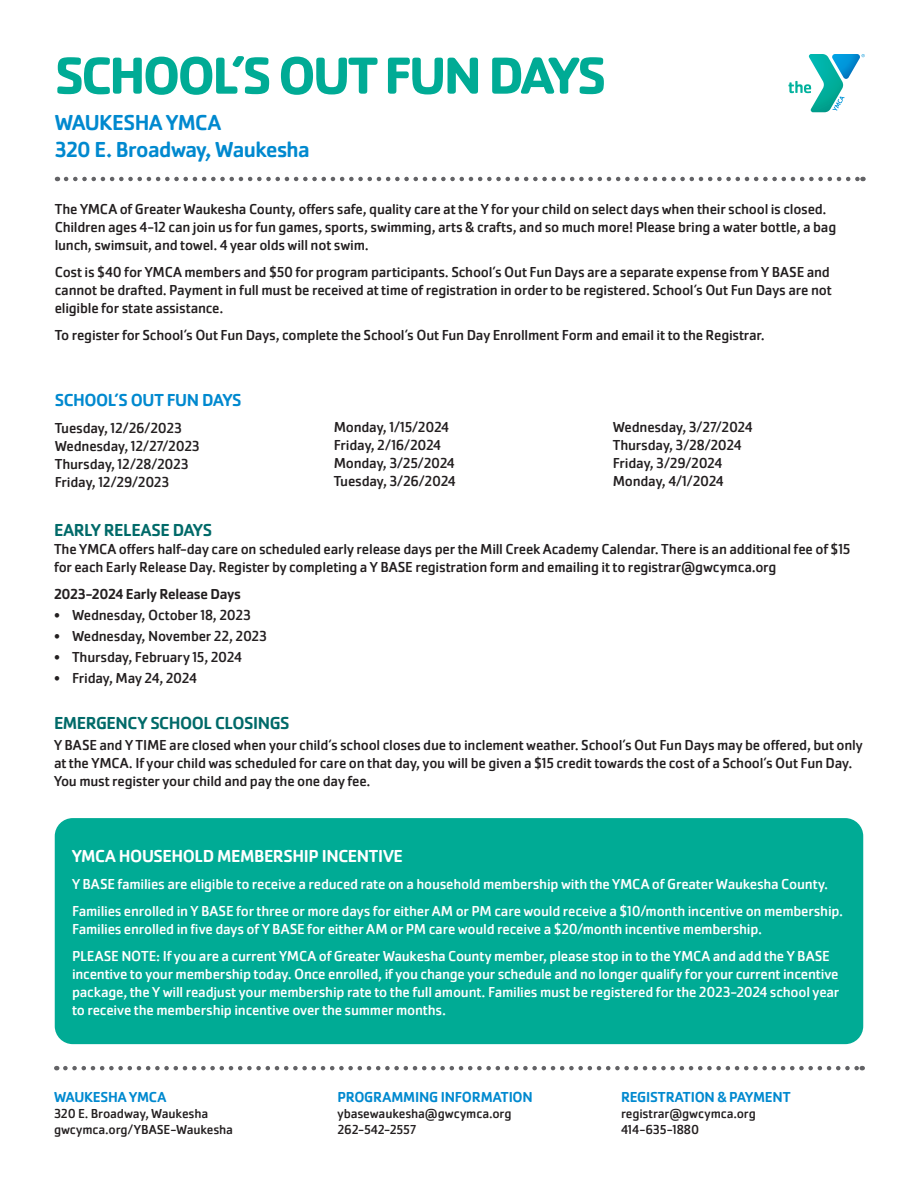
<style>
.page{position:relative;width:918px;height:1188px;background:#fff}
.page>*{position:absolute;margin:0;border:0;box-sizing:border-box;transform-origin:0 0}
.Grid_Text_-_9_Book{font:700 54px "Cachet Pro";letter-spacing:-.055em;color:#00ab95}
.t1{font:500 22.5px "Cachet Pro";letter-spacing:-.025em;color:#0089cf}
.Grid_Text_-_9_Book-2{font:500 18px "Cachet Pro";letter-spacing:-.025em;color:#fff}
.Grid_Text_-_9_Book-3{font:500 18px "Cachet Pro";letter-spacing:-.025em;color:#016a69}
.Grid_Text_-_9_Book-4{font:500 18px "Cachet Pro";letter-spacing:-.025em;color:#0089cf}
.Body_Text{font:500 18px "Cachet Pro";letter-spacing:-.025em;color:#016a69}
.Grid_Text_-_9_Book-5{font:15px/18px "Cachet Pro";letter-spacing:-.015em;color:#231f20}
.Grid_Text_-_9_Book-6{font:15px/18px "Cachet Pro";letter-spacing:-.015em;color:#fff}
.Body_Text-2{font:15px/18px "Cachet Pro";letter-spacing:-.015em;color:#231f20}
.SOFD_Dates{font:15px "Cachet Pro";letter-spacing:-.015em;color:#231f20}
.Grid_Text_-_9_Medium{font:500 15px "Cachet Pro";letter-spacing:-.015em;color:#0089cf}
.Body_Text-3{font:500 15px "Cachet Pro";letter-spacing:-.015em;color:#231f20}
.Grid_Text_-_9_Book-7{font:500 15px "Cachet Pro";letter-spacing:-.015em;color:#0089cf}
.Grid_Text_-_9_Book-8{font:13.5px "Cachet Pro";letter-spacing:-.01em;color:#231f20}
</style>
<div class="page">
<svg style="left:789px;top:54px;width:76px;height:58px"></svg>
<svg style="left:66px;top:177px;width:797px;height:4px"></svg>
<svg style="left:65px;top:1066px;width:798px;height:4px"></svg>
<div style="left:55px;top:818px;width:808px;height:226px;background:#00ab95;border-radius:18px"></div>
<p class="Grid_Text_-_9_Book" style="left:55px;top:42px;width:553px">SCHOOL’S OUT FUN DAYS</p>
<p class="t1" style="left:55px;top:109px;width:168px">WAUKESHA YMCA</p>
<p class="t1" style="left:55px;top:136px;width:257px">320 E. Broadway, Waukesha</p>
<p class="Grid_Text_-_9_Book-5" style="left:55px;top:201px;width:783px">The YMCA of Greater Waukesha County, offers safe, quality care at the Y for your child on select days when their school is closed.<br>Children ages 4-12 can join us for fun games, sports, swimming, arts &amp; crafts, and so much more! Please bring a water bottle, a bag lunch, swimsuit, and towel. 4 year olds will not swim.</p>
<p class="Grid_Text_-_9_Book-5" style="left:55px;top:264px;width:779px">Cost is $40 for YMCA members and $50 for program participants. School’s Out Fun Days are a separate expense from Y BASE and cannot be drafted. Payment in full must be received at time of registration in order to be registered. School’s Out Fun Days are not eligible for state assistance.</p>
<p class="Grid_Text_-_9_Book-5" style="left:55px;top:327px;width:712px">To register for School’s Out Fun Days, complete the School’s Out Fun Day Enrollment Form and email it to the Registrar.</p>
<p class="Grid_Text_-_9_Book-4" style="left:55px;top:389px;width:188px">SCHOOL’S OUT FUN DAYS</p>
<p class="SOFD_Dates" style="left:55px;top:419px;width:129px">Tuesday, 12/26/2023</p>
<p class="SOFD_Dates" style="left:55px;top:437px;width:147px">Wednesday, 12/27/2023</p>
<p class="SOFD_Dates" style="left:55px;top:455px;width:135px">Thursday, 12/28/2023</p>
<p class="SOFD_Dates" style="left:55px;top:473px;width:116px">Friday, 12/29/2023</p>
<p class="SOFD_Dates" style="left:334px;top:419px;width:117px">Monday, 1/15/2024</p>
<p class="SOFD_Dates" style="left:334px;top:437px;width:109px">Friday, 2/16/2024</p>
<p class="SOFD_Dates" style="left:334px;top:455px;width:123px">Monday, 3/25/2024</p>
<p class="SOFD_Dates" style="left:334px;top:473px;width:123px">Tuesday, 3/26/2024</p>
<p class="SOFD_Dates" style="left:613px;top:419px;width:141px">Wednesday, 3/27/2024</p>
<p class="SOFD_Dates" style="left:613px;top:437px;width:130px">Thursday, 3/28/2024</p>
<p class="SOFD_Dates" style="left:613px;top:455px;width:111px">Friday, 3/29/2024</p>
<p class="SOFD_Dates" style="left:613px;top:473px;width:113px">Monday, 4/1/2024</p>
<p class="Body_Text" style="left:54px;top:520px;width:160px">EARLY RELEASE DAYS</p>
<p class="Body_Text-2" style="left:54px;top:540px;width:798px">The YMCA offers half-day care on scheduled early release days per the Mill Creek Academy Calendar. There is an additional fee of $15 for each Early Release Day. Register by completing a Y BASE registration form and emailing it to registrar@gwcymca.org</p>
<p class="Body_Text-3" style="left:54px;top:585px;width:188px">2023-2024 Early Release Days</p>
<p class="Grid_Text_-_9_Book-5" style="left:54px;top:606px;width:198px">• Wednesday, October 18, 2023</p>
<p class="Grid_Text_-_9_Book-5" style="left:54px;top:627px;width:215px">• Wednesday, November 22, 2023</p>
<p class="Grid_Text_-_9_Book-5" style="left:54px;top:648px;width:189px">• Thursday, February 15, 2024</p>
<p class="Grid_Text_-_9_Book-5" style="left:54px;top:669px;width:144px">• Friday, May 24, 2024</p>
<p class="Grid_Text_-_9_Book-3" style="left:54px;top:712px;width:237px">EMERGENCY SCHOOL CLOSINGS</p>
<p class="Grid_Text_-_9_Book-5" style="left:54px;top:736px;width:811px">Y BASE and Y TIME are closed when your child’s school closes due to inclement weather. School’s Out Fun Days may be offered, but only at the YMCA. If your child was scheduled for care on that day, you will be given a $15 credit towards the cost of a School’s Out Fun Day.<br>You must register your child and pay the one day fee.</p>
<p class="Grid_Text_-_9_Book-2" style="left:72px;top:845px;width:333px">YMCA HOUSEHOLD MEMBERSHIP INCENTIVE</p>
<p class="Grid_Text_-_9_Book-6" style="left:72px;top:875px;width:758px">Y BASE families are eligible to receive a reduced rate on a household membership with the YMCA of Greater Waukesha County.</p>
<p class="Grid_Text_-_9_Book-6" style="left:72px;top:902px;width:773px">Families enrolled in Y BASE for three or more days for either AM or PM care would receive a $10/month incentive on membership.<br>Families enrolled in five days of Y BASE for either AM or PM care would receive a $20/month incentive membership.</p>
<p class="Grid_Text_-_9_Book-6" style="left:72px;top:947px;width:769px">PLEASE NOTE: If you are a current YMCA of Greater Waukesha County member, please stop in to the YMCA and add the Y BASE incentive to your membership today. Once enrolled, if you change your schedule and no longer qualify for your current incentive package, the Y will readjust your membership rate to the full amount. Families must be registered for the 2023-2024 school year to receive the membership incentive over the summer months.</p>
<p class="Grid_Text_-_9_Medium" style="left:54px;top:1088px;width:114px">WAUKESHA YMCA</p>
<p class="Grid_Text_-_9_Book-8" style="left:54px;top:1105px;width:156px">320 E. Broadway, Waukesha</p>
<p class="Grid_Text_-_9_Book-8" style="left:54px;top:1122px;width:181px">gwcymca.org/YBASE-Waukesha</p>
<p class="Grid_Text_-_9_Book-7" style="left:338px;top:1088px;width:197px">PROGRAMMING INFORMATION</p>
<p class="Grid_Text_-_9_Book-8" style="left:338px;top:1105px;width:176px">ybasewaukesha@gwcymca.org</p>
<p class="Grid_Text_-_9_Book-8" style="left:338px;top:1122px;width:80px">262-542-2557</p>
<p class="Grid_Text_-_9_Medium" style="left:621px;top:1088px;width:171px">REGISTRATION &amp; PAYMENT</p>
<p class="Grid_Text_-_9_Book-8" style="left:621px;top:1105px;width:136px">registrar@gwcymca.org</p>
<p class="Grid_Text_-_9_Book-8" style="left:621px;top:1122px;width:80px">414-635-1880</p>
</div>
